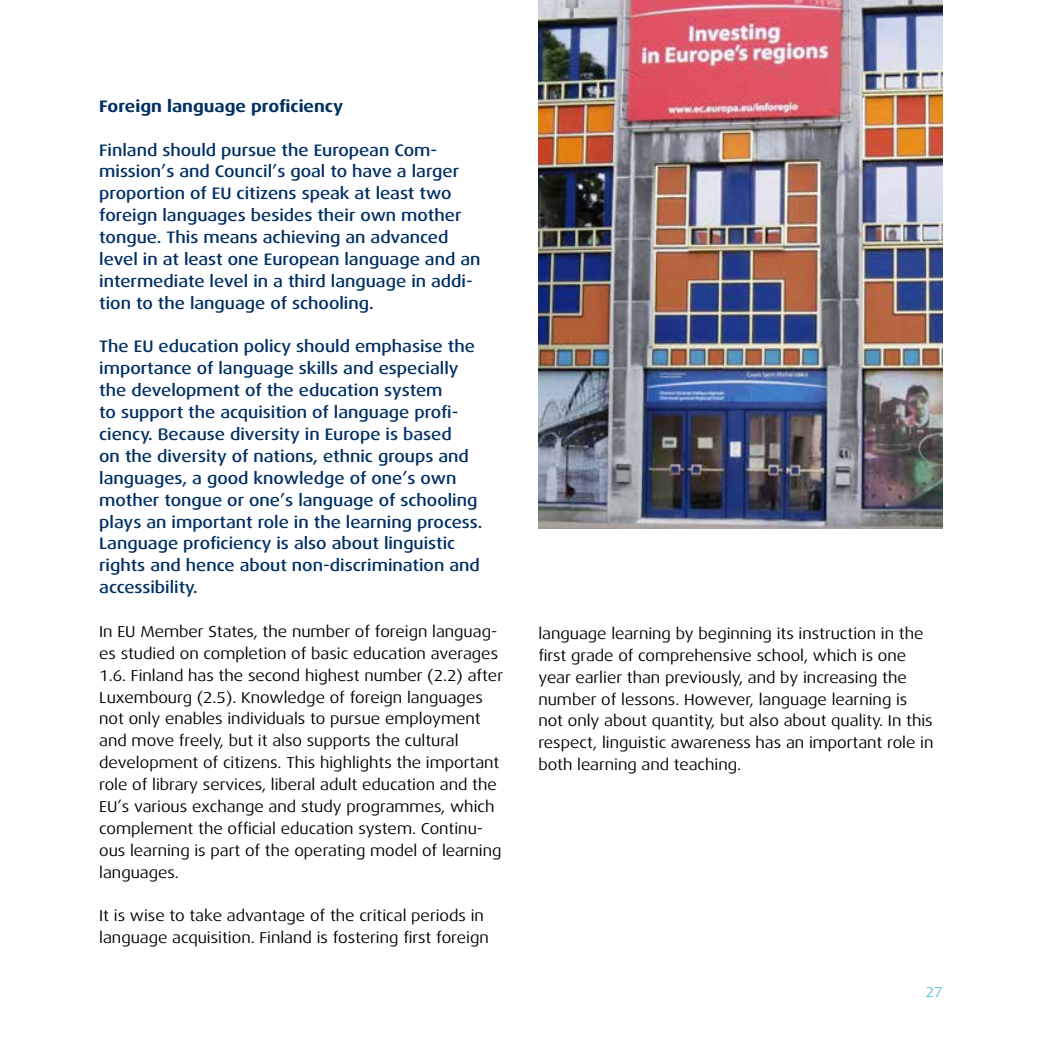
<style>
.page{position:relative;width:1042px;height:1042px;background:#fff}
.page>*{position:absolute;margin:0;border:0;box-sizing:border-box;transform-origin:0 0}
.Laatikkoon{font:500 16.62px/21.9px "Dax Wide";color:#002f63}
.väliotsikko_2{font:700 16.62px "Dax Wide";color:#002f63}
.leipäteksti_ei_sis{font:15.75px/21.9px "Dax Wide";color:#000}
.t1{font:300 14px "Dax Wide";color:#009fe3}
</style>
<div class="page">
<img style="left:538px;top:0;width:405px;height:529px">
<p class="väliotsikko_2" style="left:99px;top:96px;width:245px">Foreign language proficiency</p>
<p class="Laatikkoon" style="left:99px;top:139px;width:383px">Finland should pursue the European Com&shy;mission’s and Council’s goal to have a larger proportion of EU citizens speak at least two foreign languages besides their own mother tongue. This means achieving an advanced level in at least one European language and an intermediate level in a third language in addi&shy;tion to the language of schooling.</p>
<p class="Laatikkoon" style="left:99px;top:336px;width:385px">The EU education policy should emphasise the importance of language skills and especially the development of the education system<br>to support the acquisition of language profi&shy;ciency. Because diversity in Europe is based<br>on the diversity of nations, ethnic groups and languages, a good knowledge of one’s own mother tongue or one’s language of schooling plays an important role in the learning process.<br>Language proficiency is also about linguistic rights and hence about non-discrimination and accessibility.</p>
<p class="leipäteksti_ei_sis" style="left:99px;top:620px;width:405px">In EU Member States, the number of foreign languag&shy;es studied on completion of basic education averages 1.6. Finland has the second highest number (2.2) after Luxembourg (2.5). Knowledge of foreign languages not only enables individuals to pursue employment and move freely, but it also supports the cultural development of citizens. This highlights the important role of library services, liberal adult education and the EU’s various exchange and study programmes, which complement the official education system. Continu&shy;ous learning is part of the operating model of learning languages.</p>
<p class="leipäteksti_ei_sis" style="left:99px;top:905px;width:391px">It is wise to take advantage of the critical periods in language acquisition. Finland is fostering first foreign</p>
<p class="leipäteksti_ei_sis" style="left:538px;top:622px;width:397px">language learning by beginning its instruction in the first grade of comprehensive school, which is one year earlier than previously, and by increasing the number of lessons. However, language learning is not only about quantity, but also about quality. In this respect, linguistic awareness has an important role in both learning and teaching.</p>
<p class="t1" style="left:926px;top:984px;width:18px">27</p>
</div>
